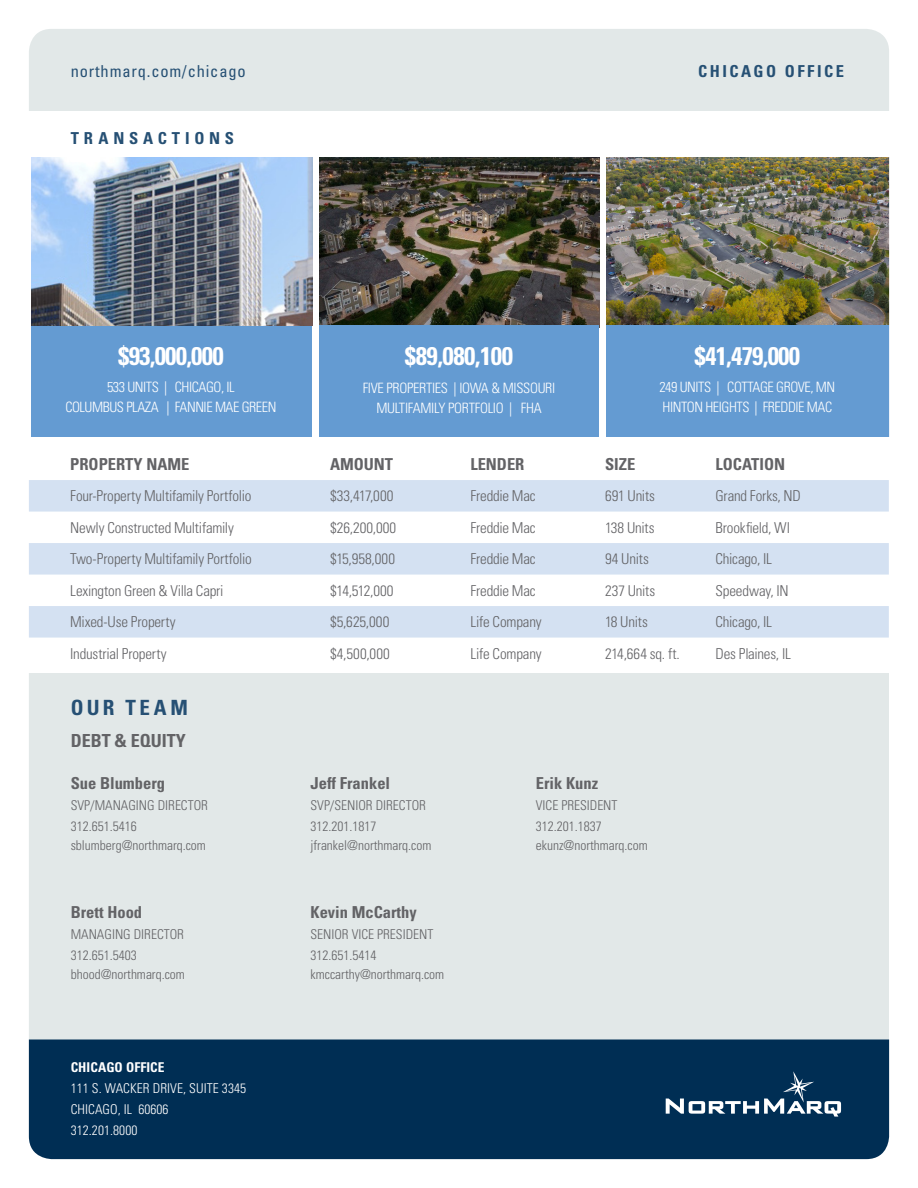
<style>
.page{position:relative;width:918px;height:1188px;background:#fff}
.page>*{position:absolute;margin:0;border:0;box-sizing:border-box;transform-origin:0 0}
.t1{font:700 condensed 25.5px "Univers LT Std";letter-spacing:-.03em;color:#fff}
.t2{font:700 condensed 21px "Univers LT Std";letter-spacing:.17em;color:#265074}
.Employee_title{font:700 condensed 18px "Univers LT Std";color:#636366}
.t3{font:700 condensed 16.5px "Univers LT Std";color:#636366}
.t4{font:condensed 16.5px "Univers LT Std";letter-spacing:.05em;color:#265074}
.t5{font:700 condensed 16.5px "Univers LT Std";letter-spacing:.15em;color:#265074}
.t6{font:700 condensed 16.5px "Univers LT Std";letter-spacing:.29em;color:#265074}
.t7{font:300 condensed 15px "Univers LT Std";letter-spacing:-.01em;color:#636366}
.t8{font:300 condensed 14.25px "Univers LT Std";letter-spacing:-.03em;color:#fff}
.t9{font:300 condensed 13.5px/21px "Univers LT Std";color:#636366}
.t10{font:300 condensed 13.5px/21px "Univers LT Std";letter-spacing:.005em;color:#fff}
.s1{font-weight:700}
</style>
<div class="page">
<div style="left:30px;top:30px;width:858px;height:81px;background:#e2e8e8"></div>
<div style="left:28px;top:673px;width:861px;height:431px;background:#e2e8e8"></div>
<div style="left:30px;top:1040px;width:858px;height:118px;background:#002e54"></div>
<svg style="left:30px;top:480px;width:858px;height:158px;fill:#d4e1f2"></svg>
<svg style="left:666px;top:1071px;width:175px;height:46px"></svg>
<div style="left:31px;top:325px;width:281px;height:111px;background:#649bd2"></div>
<img style="left:320px;top:158px;width:279px;height:167px">
<div style="left:320px;top:325px;width:279px;height:111px;background:#649bd2"></div>
<img style="left:607px;top:158px;width:281px;height:167px">
<img style="left:31px;top:158px;width:281px;height:167px">
<div style="left:607px;top:325px;width:284px;height:111px;background:#649bd2"></div>
<p class="t4" style="left:71px;top:61px;width:177px">northmarq.com/chicago</p>
<p class="t5" style="left:698px;top:61px;width:147px">CHICAGO OFFICE</p>
<p class="t6" style="left:71px;top:128px;width:165px">TRANSACTIONS</p>
<p class="t1" style="left:118px;top:340px;width:107px">$93,000,000</p>
<p class="t8" style="left:107px;top:379px;width:129px">533 UNITS | CHICAGO, IL</p>
<p class="t8" style="left:65px;top:398px;width:213px">COLUMBUS PLAZA | FANNIE MAE GREEN</p>
<p class="t1" style="left:405px;top:340px;width:110px">$89,080,100</p>
<p class="t8" style="left:363px;top:380px;width:194px">FIVE PROPERTIES | IOWA &amp; MISSOURI</p>
<p class="t8" style="left:376px;top:399px;width:167px">MULTIFAMILY PORTFOLIO | FHA</p>
<p class="t1" style="left:695px;top:340px;width:107px">$41,479,000</p>
<p class="t8" style="left:659px;top:379px;width:177px">249 UNITS | COTTAGE GROVE, MN</p>
<p class="t8" style="left:663px;top:398px;width:171px">HINTON HEIGHTS | FREDDIE MAC</p>
<p class="t3" style="left:70px;top:454px;width:121px">PROPERTY NAME</p>
<p class="t3" style="left:330px;top:454px;width:65px">AMOUNT</p>
<p class="t3" style="left:470px;top:454px;width:56px">LENDER</p>
<p class="t3" style="left:605px;top:454px;width:32px">SIZE</p>
<p class="t3" style="left:716px;top:454px;width:71px">LOCATION</p>
<p class="t7" style="left:70px;top:487px;width:183px">Four-Property Multifamily Portfolio</p>
<p class="t7" style="left:330px;top:487px;width:65px">$33,417,000</p>
<p class="t7" style="left:470px;top:487px;width:67px">Freddie Mac</p>
<p class="t7" style="left:605px;top:487px;width:51px">691 Units</p>
<p class="t7" style="left:716px;top:487px;width:87px">Grand Forks, ND</p>
<p class="t7" style="left:70px;top:518px;width:165px">Newly Constructed Multifamily</p>
<p class="t7" style="left:330px;top:518px;width:68px">$26,200,000</p>
<p class="t7" style="left:470px;top:518px;width:67px">Freddie Mac</p>
<p class="t7" style="left:605px;top:518px;width:51px">138 Units</p>
<p class="t7" style="left:716px;top:518px;width:76px">Brookfield, WI</p>
<p class="t7" style="left:70px;top:550px;width:183px">Two-Property Multifamily Portfolio</p>
<p class="t7" style="left:330px;top:550px;width:67px">$15,958,000</p>
<p class="t7" style="left:470px;top:550px;width:67px">Freddie Mac</p>
<p class="t7" style="left:605px;top:550px;width:45px">94 Units</p>
<p class="t7" style="left:716px;top:550px;width:58px">Chicago, IL</p>
<p class="t7" style="left:70px;top:581px;width:155px">Lexington Green &amp; Villa Capri</p>
<p class="t7" style="left:330px;top:581px;width:65px">$14,512,000</p>
<p class="t7" style="left:470px;top:581px;width:67px">Freddie Mac</p>
<p class="t7" style="left:605px;top:581px;width:52px">237 Units</p>
<p class="t7" style="left:716px;top:581px;width:75px">Speedway, IN</p>
<p class="t7" style="left:70px;top:613px;width:107px">Mixed-Use Property</p>
<p class="t7" style="left:330px;top:613px;width:61px">$5,625,000</p>
<p class="t7" style="left:470px;top:613px;width:73px">Life Company</p>
<p class="t7" style="left:605px;top:613px;width:44px">18 Units</p>
<p class="t7" style="left:716px;top:613px;width:58px">Chicago, IL</p>
<p class="t7" style="left:70px;top:644px;width:98px">Industrial Property</p>
<p class="t7" style="left:330px;top:644px;width:61px">$4,500,000</p>
<p class="t7" style="left:470px;top:644px;width:73px">Life Company</p>
<p class="t7" style="left:605px;top:644px;width:76px">214,664 sq. ft.</p>
<p class="t7" style="left:716px;top:644px;width:77px">Des Plaines, IL</p>
<p class="t2" style="left:71px;top:695px;width:119px">OUR TEAM</p>
<p class="Employee_title" style="left:71px;top:730px;width:117px">DEBT &amp; EQUITY</p>
<p class="t3" style="left:71px;top:773px;width:96px">Sue Blumberg</p>
<p class="t9" style="left:71px;top:794px;width:139px">SVP/MANAGING DIRECTOR<br>312.651.5416</p>
<p class="t9" style="left:71px;top:835px;width:137px">sblumberg@northmarq.com</p>
<p class="t3" style="left:71px;top:902px;width:73px">Brett Hood</p>
<p class="t9" style="left:71px;top:923px;width:115px">MANAGING DIRECTOR<br>312.651.5403</p>
<p class="t9" style="left:71px;top:964px;width:116px">bhood@northmarq.com</p>
<p class="t10" style="left:71px;top:1057px;width:177px"><span class="s1">CHICAGO OFFICE<br></span>111 S. WACKER DRIVE, SUITE 3345<br>CHICAGO, IL 60606</p>
<p class="t10" style="left:71px;top:1120px;width:68px">312.201.8000</p>
<p class="t3" style="left:310px;top:773px;width:81px">Jeff Frankel</p>
<p class="t9" style="left:310px;top:794px;width:117px">SVP/SENIOR DIRECTOR<br>312.201.1817</p>
<p class="t9" style="left:310px;top:835px;width:123px">jfrankel@northmarq.com</p>
<p class="t3" style="left:310px;top:902px;width:108px">Kevin McCarthy</p>
<p class="t9" style="left:310px;top:923px;width:124px">SENIOR VICE PRESIDENT<br>312.651.5414</p>
<p class="t9" style="left:310px;top:964px;width:135px">kmccarthy@northmarq.com</p>
<p class="t3" style="left:536px;top:773px;width:64px">Erik Kunz</p>
<p class="t9" style="left:536px;top:794px;width:83px">VICE PRESIDENT<br>312.201.1837</p>
<p class="t9" style="left:536px;top:835px;width:114px">ekunz@northmarq.com</p>
</div>
